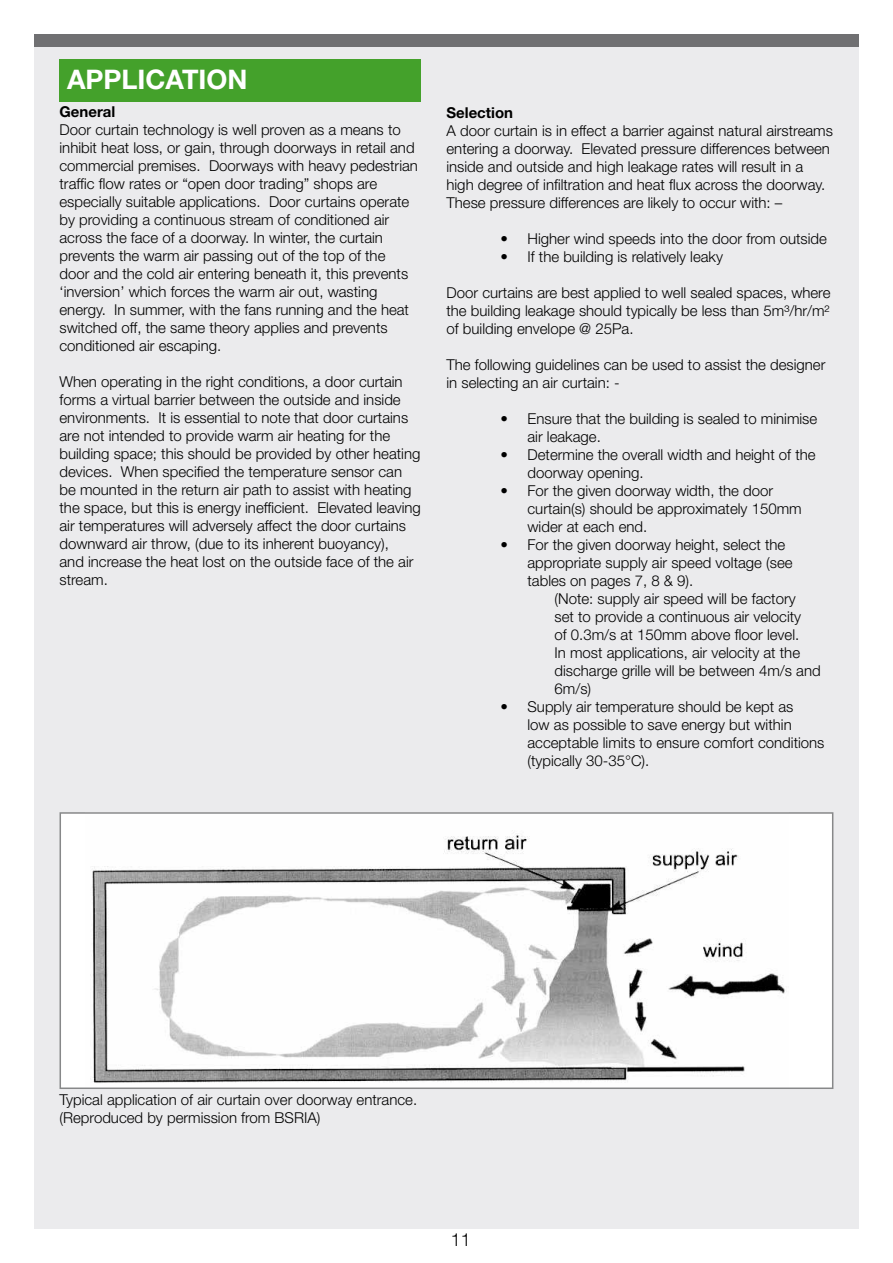
<style>
.page{position:relative;width:893px;height:1263px;background:#fff}
.page>*{position:absolute;margin:0;border:0;box-sizing:border-box;transform-origin:0 0}
.t1{font:700 27px "Helvetica Neue LT Std";color:#fff}
.t2{font:300 18px "Helvetica Neue LT Std";color:#000}
.t3{font:300 15px/18px "Helvetica Neue LT Std";color:#000}
.t4{font:700 15px "Helvetica Neue LT Std";color:#000}
</style>
<div class="page">
<div style="left:34px;top:34px;width:825px;height:1195px;background:#ebebed"></div>
<div style="left:34px;top:34px;width:825px;height:13px;background:#707072"></div>
<div style="left:60px;top:60px;width:361px;height:42px;background:#44a12b"></div>
<div style="left:60px;top:813px;width:773px;height:275px;background:#fff"></div>
<img style="left:92px;top:830px;width:695px;height:253px">
<div style="left:60px;top:812px;width:773px;height:277px;border:2px solid #878889"></div>
<h1 class="t1" style="left:67px;top:63px;width:182px">APPLICATION</h1>
<p class="t4" style="left:60px;top:102px;width:57px">General</p>
<p class="t3" style="left:60px;top:120px;width:360px">Door curtain technology is well proven as a means to inhibit heat loss, or gain, through doorways in retail and commercial premises. Doorways with heavy pedestrian traffic flow rates or “open door trading” shops are especially suitable applications. Door curtains operate by providing a continuous stream of conditioned air across the face of a doorway. In winter, the curtain prevents the warm air passing out of the top of the door and the cold air entering beneath it, this prevents ‘inversion’ which forces the warm air out, wasting energy. In summer, with the fans running and the heat switched off, the same theory applies and prevents conditioned air escaping.</p>
<p class="t3" style="left:60px;top:372px;width:363px">When operating in the right conditions, a door curtain forms a virtual barrier between the outside and inside environments. It is essential to note that door curtains are not intended to provide warm air heating for the building space; this should be provided by other heating devices. When specified the temperature sensor can be mounted in the return air path to assist with heating the space, but this is energy inefficient. Elevated leaving air temperatures will adversely affect the door curtains downward air throw, (due to its inherent buoyancy),<br>and increase the heat lost on the outside face of the air stream.</p>
<p class="t4" style="left:446px;top:103px;width:68px">Selection</p>
<p class="t3" style="left:446px;top:121px;width:388px">A door curtain is in effect a barrier against natural airstreams entering a doorway. Elevated pressure differences between inside and outside and high leakage rates will result in a high degree of infiltration and heat flux across the doorway.<br>These pressure differences are likely to occur with: –</p>
<p class="t3" style="left:500px;top:229px;width:328px">• Higher wind speeds into the door from outside</p>
<p class="t3" style="left:500px;top:247px;width:224px">• If the building is relatively leaky</p>
<p class="t3" style="left:446px;top:283px;width:386px;text-align:justify">Door curtains are best applied to well sealed spaces, where the building leakage should typically be less than 5m³/hr/m² of building envelope @ 25Pa.</p>
<p class="t3" style="left:446px;top:355px;width:380px">The following guidelines can be used to assist the designer in selecting an air curtain: -</p>
<p class="t3" style="left:527px;top:409px;width:291px;text-indent:-27px">• Ensure that the building is sealed to minimise air leakage.</p>
<p class="t3" style="left:527px;top:445px;width:290px;text-indent:-27px">• Determine the overall width and height of the doorway opening.</p>
<p class="t3" style="left:527px;top:481px;width:276px;text-indent:-27px">• For the given doorway width, the door curtain(s) should be approximately 150mm wider at each end.</p>
<p class="t3" style="left:527px;top:535px;width:267px;text-indent:-27px">• For the given doorway height, select the appropriate supply air speed voltage (see tables on pages 7, 8 &amp; 9).</p>
<p class="t3" style="left:554px;top:589px;width:268px">(Note: supply air speed will be factory<br>set to provide a continuous air velocity<br>of 0.3m/s at 150mm above floor level.<br>In most applications, air velocity at the discharge grille will be between 4m/s and 6m/s)</p>
<p class="t3" style="left:527px;top:697px;width:298px;text-indent:-27px">• Supply air temperature should be kept as<br>low as possible to save energy but within acceptable limits to ensure comfort conditions (typically 30-35°C).</p>
<p class="t3" style="left:60px;top:1091px;width:359px">Typical application of air curtain over doorway entrance. (Reproduced by permission from BSRIA)</p>
<p class="t2" style="left:451px;top:1229px;width:22px">11</p>
</div>
